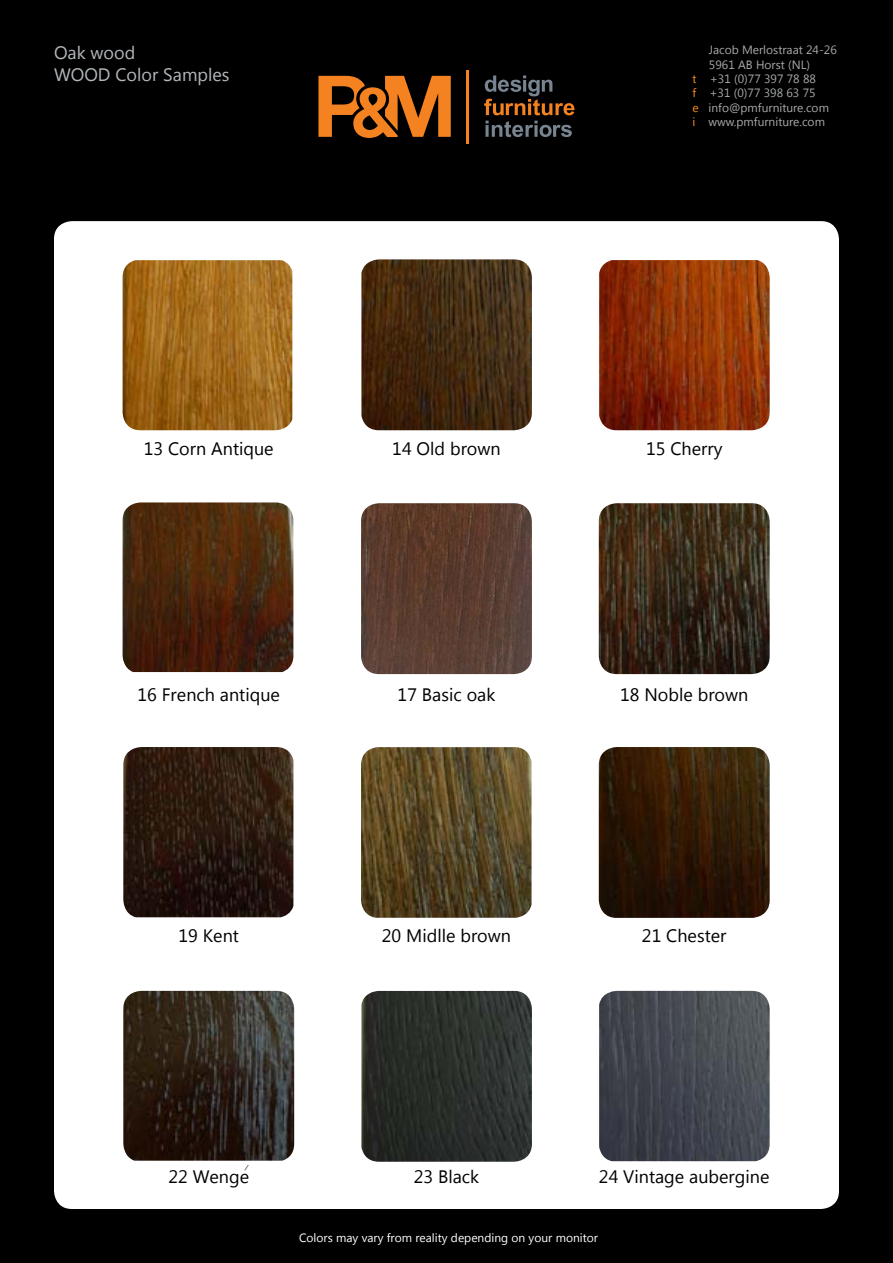
<style>
.page{position:relative;width:893px;height:1263px;background:#000}
.page>*{position:absolute;margin:0;border:0;box-sizing:border-box;transform-origin:0 0}
.t1{font:18px "Microsoft Tai Le";color:#000}
.t2{font:18px/21.6px "Microsoft New Tai Lue";color:#b3b8bc}
.t3{font:12px "Segoe UI";color:#a7a9ac}
.t4{font:12px "Microsoft Tai Le";color:#fff}
.s1{color:#f7901e}
</style>
<div class="page">
<div style="left:54px;top:221px;width:785px;height:988px;background:#fff;border-radius:18px"></div>
<img style="left:123px;top:260px;width:169px;height:170px">
<img style="left:361px;top:259px;width:171px;height:171px">
<img style="left:599px;top:260px;width:171px;height:170px">
<img style="left:361px;top:503px;width:171px;height:171px">
<img style="left:599px;top:503px;width:171px;height:171px">
<img style="left:123px;top:747px;width:170px;height:170px">
<img style="left:361px;top:747px;width:170px;height:171px">
<img style="left:599px;top:747px;width:171px;height:171px">
<img style="left:123px;top:991px;width:171px;height:170px">
<img style="left:361px;top:991px;width:171px;height:171px">
<img style="left:599px;top:991px;width:171px;height:170px">
<img style="left:123px;top:502px;width:170px;height:170px">
<svg style="left:484px;top:75px;width:90px;height:40px"></svg>
<svg style="left:485px;top:121px;width:87px;height:16px"></svg>
<svg style="left:318px;top:76px;width:133px;height:62px"></svg>
<hr style="left:467px;top:70px;width:2px;height:74px;background:#f58221">
<p class="t2" style="left:54px;top:43px;width:177px">Oak wood<br>WOOD Color Samples</p>
<p class="t3" style="left:709px;top:42px;width:129px">Jacob Merlostraat 24-26</p>
<p class="t3" style="left:709px;top:56px;width:103px">5961 AB Horst (NL)</p>
<p class="t3" style="left:692px;top:70px;width:125px"><span class="s1">t</span> +31 (0)77 397 78 88</p>
<p class="t3" style="left:692px;top:85px;width:125px"><span class="s1">f</span> +31 (0)77 398 63 75</p>
<p class="t3" style="left:692px;top:99px;width:138px"><span class="s1">e</span> info@pmfurniture.com</p>
<p class="t3" style="left:692px;top:114px;width:134px"><span class="s1">i</span> www.pmfurniture.com</p>
<p class="t1" style="left:144px;top:438px;width:131px">13 Corn Antique</p>
<p class="t1" style="left:392px;top:438px;width:110px">14 Old brown</p>
<p class="t1" style="left:646px;top:438px;width:78px">15 Cherry</p>
<p class="t1" style="left:138px;top:684px;width:144px">16 French antique</p>
<p class="t1" style="left:398px;top:684px;width:99px">17 Basic oak</p>
<p class="t1" style="left:620px;top:684px;width:130px">18 Noble brown</p>
<p class="t1" style="left:178px;top:925px;width:62px">19 Kent</p>
<p class="t1" style="left:382px;top:925px;width:131px">20 Midlle brown</p>
<p class="t1" style="left:642px;top:925px;width:86px">21 Chester</p>
<p class="t1" style="left:168px;top:1166px;width:82px">22 Wenge</p>
<p class="t1" style="left:414px;top:1166px;width:67px">23 Black</p>
<p class="t1" style="left:599px;top:1166px;width:172px">24 Vintage aubergine</p>
<p class="t4" style="left:299px;top:1230px;width:300px">Colors may vary from reality depending on your monitor</p>
</div>
